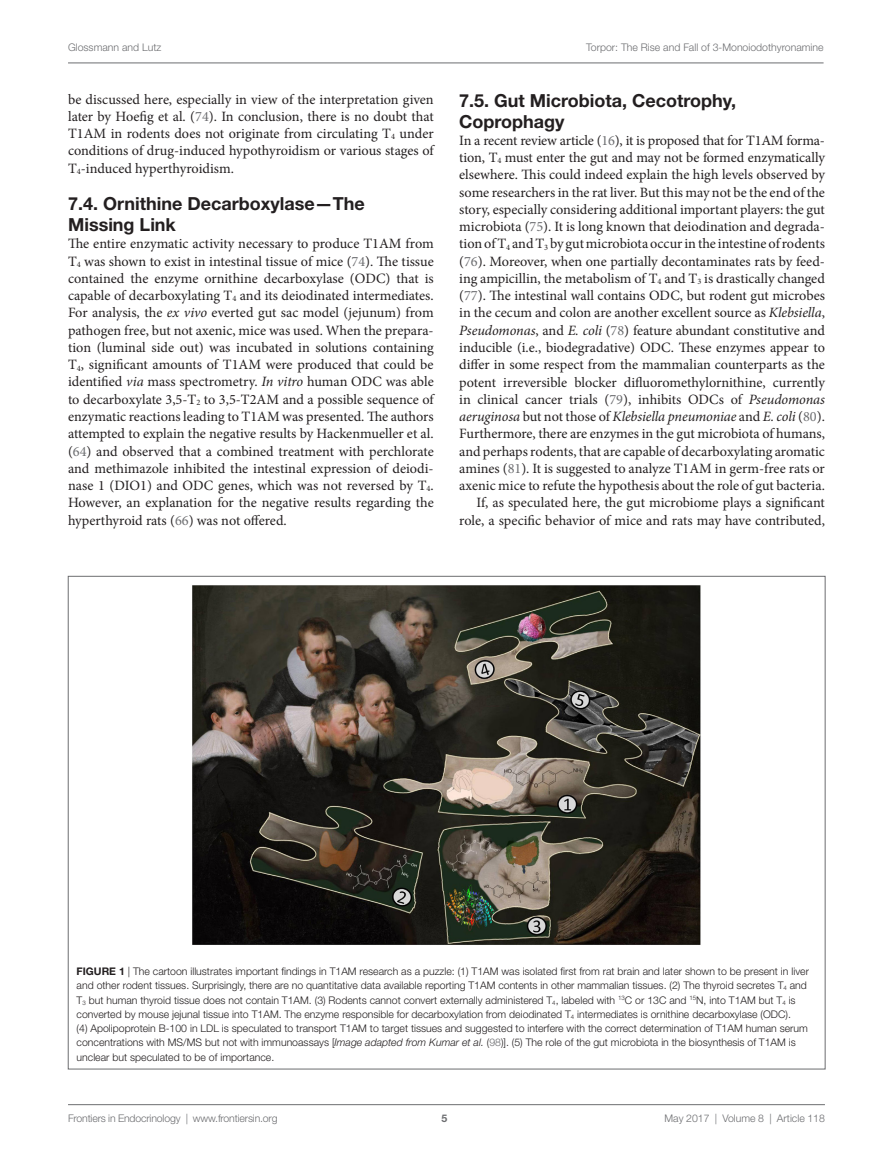
<style>
.page{position:relative;width:893px;height:1170px;background:#fff}
.page>*{position:absolute;margin:0;border:0;box-sizing:border-box;transform-origin:0 0}
.t1{font:700 18px/21px "Helvetica Neue LT Std";color:#231f20}
.t2{font:14.25px/17.2px "Minion Pro";color:#231f20;text-align:justify}
.t3{font:300 10.5px/14.2px "Helvetica Neue LT Std";color:#231f20}
.t4{font:300 10.5px "Helvetica Neue LT Std";color:#6c6d70}
.t5{font:700 10.5px "Helvetica Neue LT Std";color:#231f20}
.t6{font:700 10.5px "Helvetica Neue LT Std";color:#6c6d70}
.s1{color:#6c6d70}
.s2{font-style:italic}
.s3{font-weight:700}
</style>
<div class="page">
<img style="left:192px;top:585px;width:509px;height:359px">
<hr style="left:68px;top:1104px;width:757px;height:1px;background:#6c6d70">
<hr style="left:68px;top:63px;width:755px;height:1px;background:#6c6d70">
<p class="t4" style="left:68px;top:41px;width:95px">Glossmann and Lutz</p>
<p class="t4" style="left:586px;top:41px;width:239px">Torpor: The Rise and Fall of 3-Monoiodothyronamine</p>
<p class="t2" style="left:68px;top:90px;width:367px">be discussed here, especially in view of the interpretation given later by Hoefig et al. (<span class="s1">74</span>). In conclusion, there is no doubt that T1AM in rodents does not originate from circulating T<sub>4</sub> under conditions of drug-induced hypothyroidism or various stages of T<sub>4</sub>-induced hyperthyroidism.</p>
<p class="t1" style="left:68px;top:193px;width:298px">7.4. Ornithine Decarboxylase—The<br>Missing Link</p>
<p class="t2" style="left:68px;top:235px;width:367px">The entire enzymatic activity necessary to produce T1AM from T<sub>4</sub> was shown to exist in intestinal tissue of mice (<span class="s1">74</span>). The tissue contained the enzyme ornithine decarboxylase (ODC) that is capable of decarboxylating T<sub>4</sub> and its deiodinated intermediates.<br>For analysis, the <span class="s2">ex vivo</span> everted gut sac model (jejunum) from pathogen free, but not axenic, mice was used. When the prepara&shy;tion (luminal side out) was incubated in solutions containing T<sub>4</sub>, significant amounts of T1AM were produced that could be identified <span class="s2">via</span> mass spectrometry. <span class="s2">In vitro</span> human ODC was able to decarboxylate 3,5-T<sub>2</sub> to 3,5-T2AM and a possible sequence of enzymatic reactions leading to T1AM was presented. The authors attempted to explain the negative results by Hackenmueller et al. (<span class="s1">64</span>) and observed that a combined treatment with perchlorate and methimazole inhibited the intestinal expression of deiodi&shy;nase 1 (DIO1) and ODC genes, which was not reversed by T<sub>4</sub>.<br>However, an explanation for the negative results regarding the hyperthyroid rats (<span class="s1">66</span>) was not offered.</p>
<p class="t1" style="left:459px;top:89px;width:279px">7.5. Gut Microbiota, Cecotrophy,<br>Coprophagy</p>
<p class="t2" style="left:459px;top:132px;width:367px;text-align:right">In a recent review article (<span class="s1">16</span>), it is proposed that for T1AM forma&shy;tion, T<sub>4</sub> must enter the gut and may not be formed enzymatically elsewhere. This could indeed explain the high levels observed by some researchers in the rat liver. But this may not be the end of the story, especially considering additional important players: the gut microbiota (<span class="s1">75</span>). It is long known that deiodination and degrada&shy;tion of T<sub>4</sub> and T<sub>3</sub> by gut microbiota occur in the intestine of rodents (<span class="s1">76</span>). Moreover, when one partially decontaminates rats by feed&shy;ing ampicillin, the metabolism of T<sub>4</sub> and T<sub>3</sub> is drastically changed (<span class="s1">77</span>). The intestinal wall contains ODC, but rodent gut microbes in the cecum and colon are another excellent source as <span class="s2">Klebsiella</span>, <span class="s2">Pseudomonas</span>, and <span class="s2">E. coli</span> (<span class="s1">78</span>) feature abundant constitutive and inducible (i.e., biodegradative) ODC. These enzymes appear to differ in some respect from the mammalian counterparts as the potent irreversible blocker difluoromethylornithine, currently in clinical cancer trials (<span class="s1">79</span>), inhibits ODCs of <span class="s2">Pseudomonas aeruginosa</span> but not those of <span class="s2">Klebsiella pneumoniae</span> and <span class="s2">E. coli</span> (<span class="s1">80</span>).<br>Furthermore, there are enzymes in the gut microbiota of humans, and perhaps rodents, that are capable of decarboxylating aromatic amines (<span class="s1">81</span>). It is suggested to analyze T1AM in germ-free rats or axenic mice to refute the hypothesis about the role of gut bacteria.<br>If, as speculated here, the gut microbiome plays a significant role, a specific behavior of mice and rats may have contributed,</p>
<p class="t3" style="left:77px;top:963px;width:734px;text-indent:33px"><span class="s3">e 1</span> | The cartoon illustrates important findings in T1AM research as a puzzle: (1) T1AM was isolated first from rat brain and later shown to be present in liver and other rodent tissues. Surprisingly, there are no quantitative data available reporting T1AM contents in other mammalian tissues. (2) The thyroid secretes T<sub>4</sub> and T<sub>3</sub> but human thyroid tissue does not contain T1AM. (3) Rodents cannot convert externally administered T<sub>4</sub>, labeled with <sup>13</sup>C or 13C and <sup>15</sup>N, into T1AM but T<sub>4</sub> is converted by mouse jejunal tissue into T1AM. The enzyme responsible for decarboxylation from deiodinated T<sub>4</sub> intermediates is ornithine decarboxylase (ODC).<br>(4) Apolipoprotein B-100 in LDL is speculated to transport T1AM to target tissues and suggested to interfere with the correct determination of T1AM human serum concentrations with MS/MS but not with immunoassays [<span class="s2">Image adapted from Kumar et al.</span> (<span class="s1">98</span>)]. (5) The role of the gut microbiota in the biosynthesis of T1AM is unclear but speculated to be of importance.</p>
<p class="t5" style="left:77px;top:964px;width:18px">Figur</p>
<p class="t4" style="left:68px;top:1111px;width:211px">Frontiers in Endocrinology | www.frontiersin.org</p>
<p class="t4" style="left:664px;top:1111px;width:162px">May 2017 | Volume 8 | Article 118</p>
<p class="t6" style="left:441px;top:1111px;width:7px">5</p>
</div>
